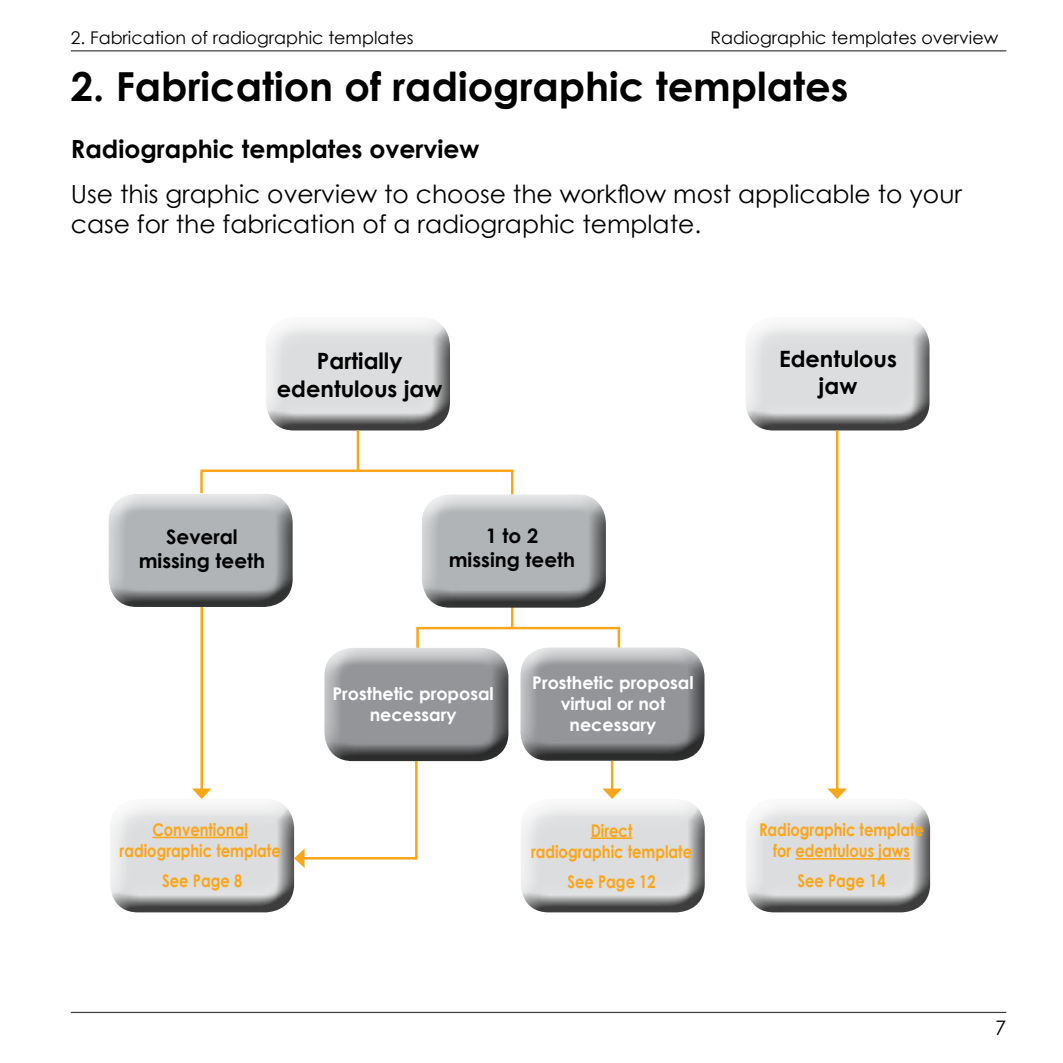
<style>
.page{position:relative;width:1063px;height:1063px;background:#fff}
.page>*{position:absolute;margin:0;border:0;box-sizing:border-box;transform-origin:0 0}
.t1{font:700 40px "Century Gothic";color:#000}
.t2{font:25px/30px "Century Gothic";color:#000}
.t3{font:700 25px "Century Gothic";color:#000}
.t4{font:700 22.5px/27.5px "Century Gothic";color:#000;text-align:center}
.t5{font:700 20px/24px "Century Gothic";color:#000;text-align:center}
.t6{font:20px "Century Gothic";color:#000}
.t7{font:700 17.5px/21px "Century Gothic";color:#faa61a;text-align:center;scale:.84 1}
.t8{font:700 17.5px/21px "Century Gothic";color:#fff;text-align:center}
.t9{font:17.5px "Century Gothic";color:#000}
</style>
<div class="page">
<hr style="left:71px;top:1012px;width:935px;height:1px;background:#000">
<hr style="left:71px;top:50px;width:935px;height:1px;background:#000">
<hr style="left:618px;top:629px;width:2px;height:22px;background:#faa61a">
<hr style="left:416px;top:628px;width:3px;height:21px;background:#faa61a">
<hr style="left:511px;top:607px;width:2px;height:21px;background:#faa61a">
<div style="left:262px;top:322px;width:190px;height:113px;background:#000;opacity:.75"></div>
<div style="left:741px;top:322px;width:190px;height:113px;background:#000;opacity:.75"></div>
<div style="left:105px;top:491px;width:190px;height:99px;background:#fff;opacity:.75"></div>
<div style="left:105px;top:499px;width:190px;height:112px;background:#000;opacity:.75"></div>
<div style="left:418px;top:492px;width:190px;height:99px;background:#fff;opacity:.75"></div>
<div style="left:418px;top:499px;width:190px;height:113px;background:#000;opacity:.75"></div>
<div style="left:106px;top:797px;width:190px;height:99px;background:#f8f9f9"></div>
<div style="left:106px;top:804px;width:190px;height:113px;background:#000;opacity:.75"></div>
<div style="left:320px;top:646px;width:190px;height:99px;background:#fff;opacity:.75"></div>
<div style="left:320px;top:653px;width:190px;height:112px;background:#000;opacity:.75"></div>
<div style="left:516px;top:645px;width:190px;height:99px;background:#fff;opacity:.75"></div>
<div style="left:516px;top:652px;width:190px;height:113px;background:#000;opacity:.75"></div>
<div style="left:517px;top:797px;width:190px;height:99px;background:#f8f9f9"></div>
<div style="left:517px;top:804px;width:190px;height:113px;background:#000;opacity:.75"></div>
<hr style="left:152px;top:837px;width:96px;height:1px;background:#faa61a">
<hr style="left:591px;top:837px;width:41px;height:2px;background:#faa61a">
<div style="left:742px;top:797px;width:190px;height:99px;background:#f8f9f9"></div>
<div style="left:742px;top:804px;width:190px;height:113px;background:#000;opacity:.75"></div>
<hr style="left:795px;top:858px;width:115px;height:2px;background:#faa61a">
<hr style="left:357px;top:431px;width:2px;height:41px;background:#faa61a">
<hr style="left:511px;top:471px;width:2px;height:23px;background:#faa61a">
<hr style="left:200px;top:472px;width:3px;height:21px;background:#faa61a">
<hr style="left:200px;top:470px;width:313px;height:2px;background:#faa61a">
<hr style="left:416px;top:627px;width:204px;height:2px;background:#faa61a">
<hr style="left:200px;top:607px;width:3px;height:183px;background:#faa61a">
<svg style="left:192px;top:789px;width:19px;height:10px"></svg>
<hr style="left:415px;top:761px;width:3px;height:99px;background:#faa61a">
<hr style="left:303px;top:857px;width:113px;height:3px;background:#faa61a">
<svg style="left:294px;top:849px;width:11px;height:19px"></svg>
<hr style="left:611px;top:761px;width:2px;height:29px;background:#faa61a">
<svg style="left:603px;top:789px;width:19px;height:10px"></svg>
<hr style="left:836px;top:431px;width:2px;height:359px;background:#faa61a">
<svg style="left:828px;top:789px;width:19px;height:10px"></svg>
<p class="t9" style="left:71px;top:27px;width:344px">2. Fabrication of radiographic templates</p>
<p class="t9" style="left:711px;top:27px;width:289px">Radiographic templates overview</p>
<h1 class="t1" style="left:71px;top:61px;width:779px">2. Fabrication of radiographic templates</h1>
<h2 class="t3" style="left:71px;top:134px;width:410px">Radiographic templates overview</h2>
<h2 class="t2" style="left:71px;top:179px;width:893px">Use this graphic overview to choose the workflow most applicable to your case for the fabrication of a radiographic template.</h2>
<p class="t4" style="left:277px;top:347px;width:167px">Partially edentulous jaw</p>
<p class="t4" style="left:779px;top:344px;width:119px">Edentulous jaw</p>
<p class="t5" style="left:139px;top:524px;width:128px">Several missing teeth</p>
<p class="t5" style="left:449px;top:524px;width:128px">1 to 2 missing teeth</p>
<p class="t7" style="left:120px;top:819px;width:193px">Conventional radiographic template</p>
<p class="t7" style="left:162px;top:870px;width:97px">See Page 8</p>
<p class="t8" style="left:332px;top:683px;width:163px">Prosthetic proposal necessary</p>
<p class="t8" style="left:532px;top:672px;width:163px">Prosthetic proposal virtual or not necessary</p>
<p class="t7" style="left:531px;top:819px;width:193px">Direct<br>radiographic template</p>
<p class="t7" style="left:567px;top:870px;width:106px">See Page 12</p>
<p class="t7" style="left:759px;top:819px;width:198px">Radiographic template for edentulous jaws</p>
<p class="t7" style="left:797px;top:870px;width:107px">See Page 14</p>
<p class="t6" style="left:995px;top:1015px;width:13px">7</p>
</div>
